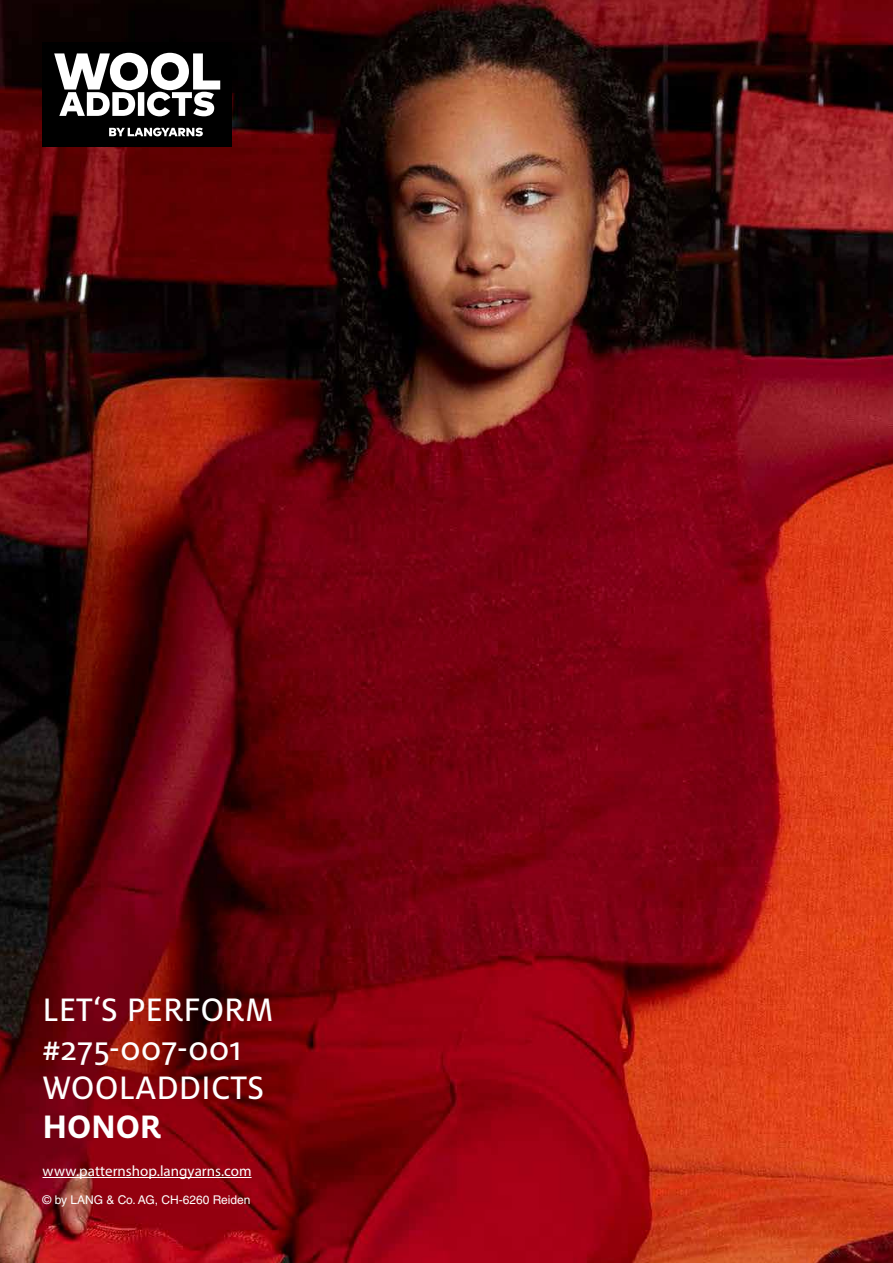
<style>
.page{position:relative;width:893px;height:1263px;background:#fff}
.page>*{position:absolute;margin:0;border:0;box-sizing:border-box;transform-origin:0 0}
.t1{font:36px/39px "Milo OT Text";color:#fff}
.t2{font:700 36px "Milo OT";letter-spacing:-.005em;color:#fff}
.t3{font:15px "Myriad Pro";color:#fff}
.t4{font:12px "Helvetica LT Std";color:#fff}
</style>
<div class="page">
<img style="left:0;top:0;width:893px;height:1263px">
<hr style="left:43px;top:1177px;width:209px;height:1px;background:#fff">
<div style="left:43px;top:43px;width:189px;height:104px;background:#000"></div>
<svg style="left:54px;top:53px;width:166px;height:63px"></svg>
<svg style="left:109px;top:128px;width:94px;height:8px"></svg>
<p class="t1" style="left:43px;top:991px;width:233px">LET‘S PERFORM #275-007-001<br>WOOLADDICTS</p>
<p class="t2" style="left:43px;top:1107px;width:120px">HONOR</p>
<p class="t3" style="left:43px;top:1162px;width:211px">www.patternshop.langyarns.com</p>
<p class="t4" style="left:43px;top:1192px;width:210px">© by LANG &amp; Co. AG, CH-6260 Reiden</p>
</div>
